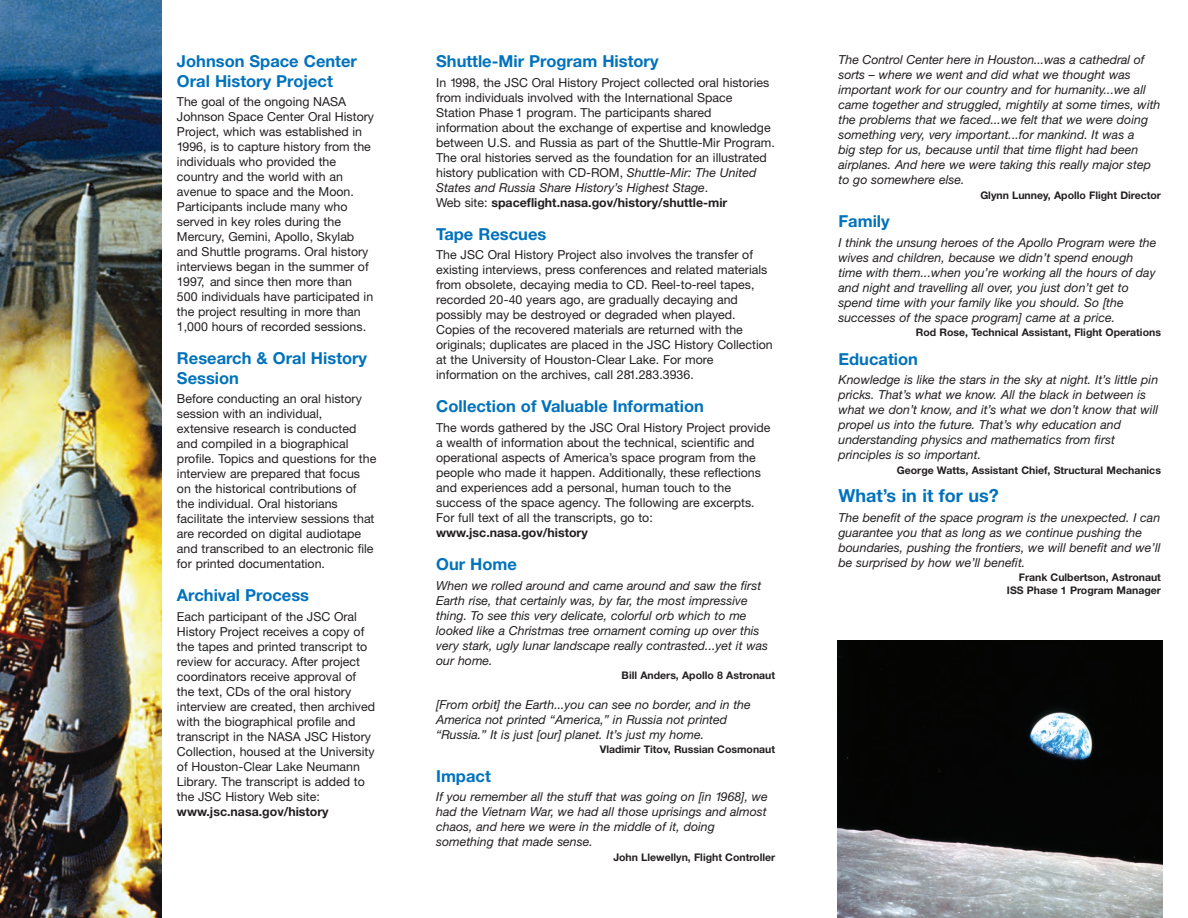
<style>
.page{position:relative;width:1188px;height:918px;background:#fff}
.page>*{position:absolute;margin:0;border:0;box-sizing:border-box;transform-origin:0 0}
.t1{font:700 18px "Helvetica Neue";color:#0072bc}
.t2{font:700 16.5px/19.5px "Helvetica Neue";color:#0072bc}
.t3{font:12.3px/15px "Helvetica Neue";color:#231f20}
.t4{font:italic 12.3px/15px "Helvetica Neue";color:#231f20}
.t5{font:700 12.3px "Helvetica Neue";color:#231f20}
.t6{font:700 10.5px/12.6px "Helvetica Neue";color:#231f20;text-align:right}
.s1{font-style:italic}
.s2{font-weight:700}
</style>
<div class="page">
<img style="left:0;top:0;width:162px;height:918px">
<img style="left:837px;top:640px;width:325px;height:278px">
<h2 class="t2" style="left:177px;top:53px;width:182px">Johnson Space Center<br>Oral History Project</h2>
<p class="t3" style="left:177px;top:96px;width:199px">The goal of the ongoing NASA<br>Johnson Space Center Oral History<br>Project, which was established in<br>1996, is to capture history from the individuals who provided the country and the world with an avenue to space and the Moon.<br>Participants include many who served in key roles during the<br>Mercury, Gemini, Apollo, Skylab and Shuttle programs. Oral history interviews began in the summer of<br>1997, and since then more than<br>500 individuals have participated in the project resulting in more than<br>1,000 hours of recorded sessions.</p>
<h2 class="t2" style="left:177px;top:350px;width:192px">Research &amp; Oral History<br>Session</h2>
<p class="t3" style="left:177px;top:393px;width:201px">Before conducting an oral history session with an individual, extensive research is conducted and compiled in a biographical profile. Topics and questions for the interview are prepared that focus on the historical contributions of the individual. Oral historians facilitate the interview sessions that are recorded on digital audiotape and transcribed to an electronic file for printed documentation.</p>
<h2 class="t2" style="left:177px;top:587px;width:134px">Archival Process</h2>
<p class="t3" style="left:177px;top:610px;width:200px">Each participant of the JSC Oral History Project receives a copy of the tapes and printed transcript to review for accuracy. After project coordinators receive approval of the text, CDs of the oral history interview are created, then archived with the biographical profile and transcript in the NASA JSC History Collection, housed at the University of Houston-Clear Lake Neumann Library. The transcript is added to the JSC History Web site:</p>
<p class="t5" style="left:177px;top:807px;width:153px">www.jsc.nasa.gov/history</p>
<h2 class="t2" style="left:436px;top:53px;width:224px">Shuttle-Mir Program History</h2>
<p class="t3" style="left:436px;top:76px;width:340px">In 1998, the JSC Oral History Project collected oral histories from individuals involved with the International Space<br>Station Phase 1 program. The participants shared information about the exchange of expertise and knowledge between U.S. and Russia as part of the Shuttle-Mir Program.<br>The oral histories served as the foundation for an illustrated history publication with CD-ROM, <span class="s1">Shuttle-Mir: The United States and Russia Share History’s Highest Stage</span>.<br>Web site: <span class="s2">spaceflight.nasa.gov/history/shuttle-mir</span></p>
<h2 class="t2" style="left:436px;top:226px;width:112px">Tape Rescues</h2>
<p class="t3" style="left:436px;top:249px;width:338px">The JSC Oral History Project also involves the transfer of existing interviews, press conferences and related materials from obsolete, decaying media to CD. Reel-to-reel tapes, recorded 20-40 years ago, are gradually decaying and possibly may be destroyed or degraded when played.<br>Copies of the recovered materials are returned with the originals; duplicates are placed in the JSC History Collection at the University of Houston-Clear Lake. For more information on the archives, call 281.283.3936.</p>
<h2 class="t2" style="left:436px;top:398px;width:269px">Collection of Valuable Information</h2>
<p class="t3" style="left:436px;top:421px;width:336px">The words gathered by the JSC Oral History Project provide a wealth of information about the technical, scientific and operational aspects of America’s space program from the people who made it happen. Additionally, these reflections and experiences add a personal, human touch to the success of the space agency. The following are excerpts.<br>For full text of all the transcripts, go to:</p>
<p class="t5" style="left:436px;top:528px;width:153px">www.jsc.nasa.gov/history</p>
<h2 class="t2" style="left:436px;top:556px;width:82px">Our Home</h2>
<p class="t4" style="left:436px;top:579px;width:333px">When we rolled around and came around and saw the first Earth rise, that certainly was, by far, the most impressive thing. To see this very delicate, colorful orb which to me looked like a Christmas tree ornament coming up over this very stark, ugly lunar landscape really contrasted...yet it was our home.</p>
<p class="t6" style="left:622px;top:670px;width:155px">Bill Anders, Apollo 8 Astronaut</p>
<p class="t4" style="left:436px;top:698px;width:316px">[From orbit] the Earth...you can see no border, and in the<br>America not printed “America,” in Russia not printed “Russia.” It is just [our] planet. It’s just my home.</p>
<p class="t6" style="left:600px;top:744px;width:177px">Vladimir Titov, Russian Cosmonaut</p>
<h2 class="t2" style="left:436px;top:768px;width:56px">Impact</h2>
<p class="t4" style="left:436px;top:791px;width:333px">If you remember all the stuff that was going on [in 1968], we had the Vietnam War, we had all those uprisings and almost chaos, and here we were in the middle of it, doing something that made sense.</p>
<p class="t6" style="left:613px;top:852px;width:163px">John Llewellyn, Flight Controller</p>
<p class="t4" style="left:838px;top:54px;width:324px">The Control Center here in Houston...was a cathedral of sorts – where we went and did what we thought was important work for our country and for humanity...we all came together and struggled, mightily at some times, with the problems that we faced...we felt that we were doing something very, very important...for mankind. It was a<br>big step for us, because until that time flight had been airplanes. And here we were taking this really major step to go somewhere else.</p>
<p class="t6" style="left:980px;top:190px;width:182px">Glynn Lunney, Apollo Flight Director</p>
<h2 class="t2" style="left:838px;top:213px;width:53px">Family</h2>
<p class="t4" style="left:838px;top:236px;width:320px">I think the unsung heroes of the Apollo Program were the wives and children, because we didn’t spend enough time with them...when you’re working all the hours of day and night and travelling all over, you just don’t get to spend time with your family like you should. So [the successes of the space program] came at a price.</p>
<p class="t6" style="left:916px;top:327px;width:247px">Rod Rose, Technical Assistant, Flight Operations</p>
<h2 class="t2" style="left:838px;top:351px;width:81px">Education</h2>
<p class="t4" style="left:838px;top:374px;width:321px">Knowledge is like the stars in the sky at night. It’s little pin pricks. That’s what we know. All the black in between is what we don’t know, and it’s what we don’t know that will propel us into the future. That’s why education and understanding physics and mathematics from first principles is so important.</p>
<p class="t6" style="left:897px;top:465px;width:266px">George Watts, Assistant Chief, Structural Mechanics</p>
<h1 class="t1" style="left:838px;top:489px;width:162px">What’s in it for us?</h1>
<p class="t4" style="left:838px;top:511px;width:324px">The benefit of the space program is the unexpected. I can guarantee you that as long as we continue pushing the boundaries, pushing the frontiers, we will benefit and we’ll be surprised by how we’ll benefit.</p>
<p class="t6" style="left:1007px;top:572px;width:156px">Frank Culbertson, Astronaut<br>ISS Phase 1 Program Manager</p>
</div>
